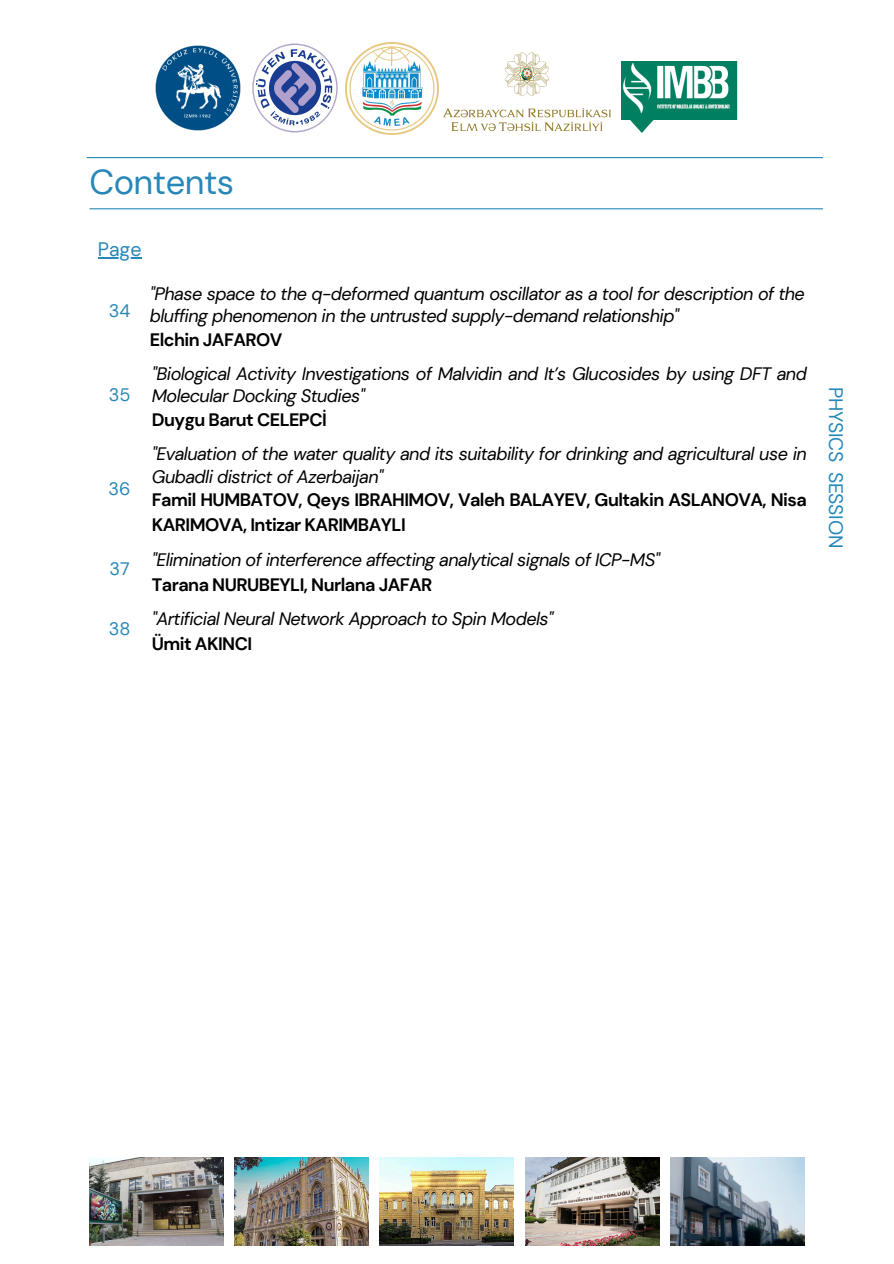
<style>
.page{position:relative;width:894px;height:1264px;background:#fff}
.page>*{position:absolute;margin:0;border:0;box-sizing:border-box;transform-origin:0 0}
.t1{font:34.5px "DM Sans";letter-spacing:-.015em;color:#2788b8}
.t2{font:19.5px "DM Sans";letter-spacing:-.015em;color:#2788b8}
.t3{font:italic 18px/22.5px "DM Sans";letter-spacing:-.03em;color:#000}
.t4{font:700 18px/24.8px "DM Sans";letter-spacing:-.03em;color:#000}
.t5{font:18px "DM Sans";color:#2788b8}
</style>
<div class="page">
<hr style="left:98px;top:257px;width:43px;height:2px;background:#2788b8">
<hr style="left:90px;top:208px;width:732px;height:1px;background:#2788b8">
<img style="left:155px;top:45px;width:86px;height:86px">
<img style="left:252px;top:43px;width:86px;height:90px">
<img style="left:621px;top:61px;width:117px;height:72px">
<img style="left:346px;top:42px;width:92px;height:93px">
<img style="left:443px;top:52px;width:167px;height:79px">
<img style="left:89px;top:1157px;width:134px;height:88px">
<img style="left:234px;top:1157px;width:134px;height:88px">
<img style="left:380px;top:1157px;width:133px;height:88px">
<img style="left:525px;top:1157px;width:134px;height:88px">
<img style="left:670px;top:1157px;width:134px;height:88px">
<hr style="left:87px;top:157px;width:735px;height:1px;background:#2788b8">
<p class="t1" style="left:89px;top:160px;width:146px">Contents</p>
<p class="t2" style="left:98px;top:237px;width:45px">Page</p>
<p class="t5" style="left:109px;top:299px;width:23px">34</p>
<p class="t5" style="left:109px;top:383px;width:23px">35</p>
<p class="t5" style="left:109px;top:477px;width:23px">36</p>
<p class="t5" style="left:109px;top:556px;width:22px">37</p>
<h1 class="t5" style="left:109px;top:617px;width:23px">38</h1>
<p class="t3" style="left:150px;top:282px;width:656px">"Phase space to the q-deformed quantum oscillator as a tool for description of the bluffing phenomenon in the untrusted supply-demand relationship"</p>
<p class="t4" style="left:150px;top:327px;width:134px">Elchin JAFAROV</p>
<p class="t3" style="left:152px;top:362px;width:656px">"Biological Activity Investigations of Malvidin and It’s Glucosides by using DFT and<br>Molecular Docking Studies"</p>
<p class="t4" style="left:152px;top:407px;width:176px">Duygu Barut CELEPCİ</p>
<p class="t3" style="left:152px;top:443px;width:656px">"Evaluation of the water quality and its suitability for drinking and agricultural use in<br>Gubadli district of Azerbaijan"</p>
<p class="t4" style="left:152px;top:488px;width:656px">Famil HUMBATOV, Qeys IBRAHIMOV, Valeh BALAYEV, Gultakin ASLANOVA, Nisa<br>KARIMOVA, Intizar KARIMBAYLI</p>
<p class="t3" style="left:152px;top:548px;width:509px">"Elimination of interference affecting analytical signals of ICP-MS"</p>
<p class="t4" style="left:152px;top:572px;width:282px">Tarana NURUBEYLI, Nurlana JAFAR</p>
<p class="t3" style="left:152px;top:608px;width:403px">"Artificial Neural Network Approach to Spin Models"</p>
<p class="t4" style="left:152px;top:631px;width:102px">Ümit AKINCI</p>
<p class="t2" style="left:848px;top:387px;width:162px;rotate:90deg">PHYSICS SESSION</p>
</div>
